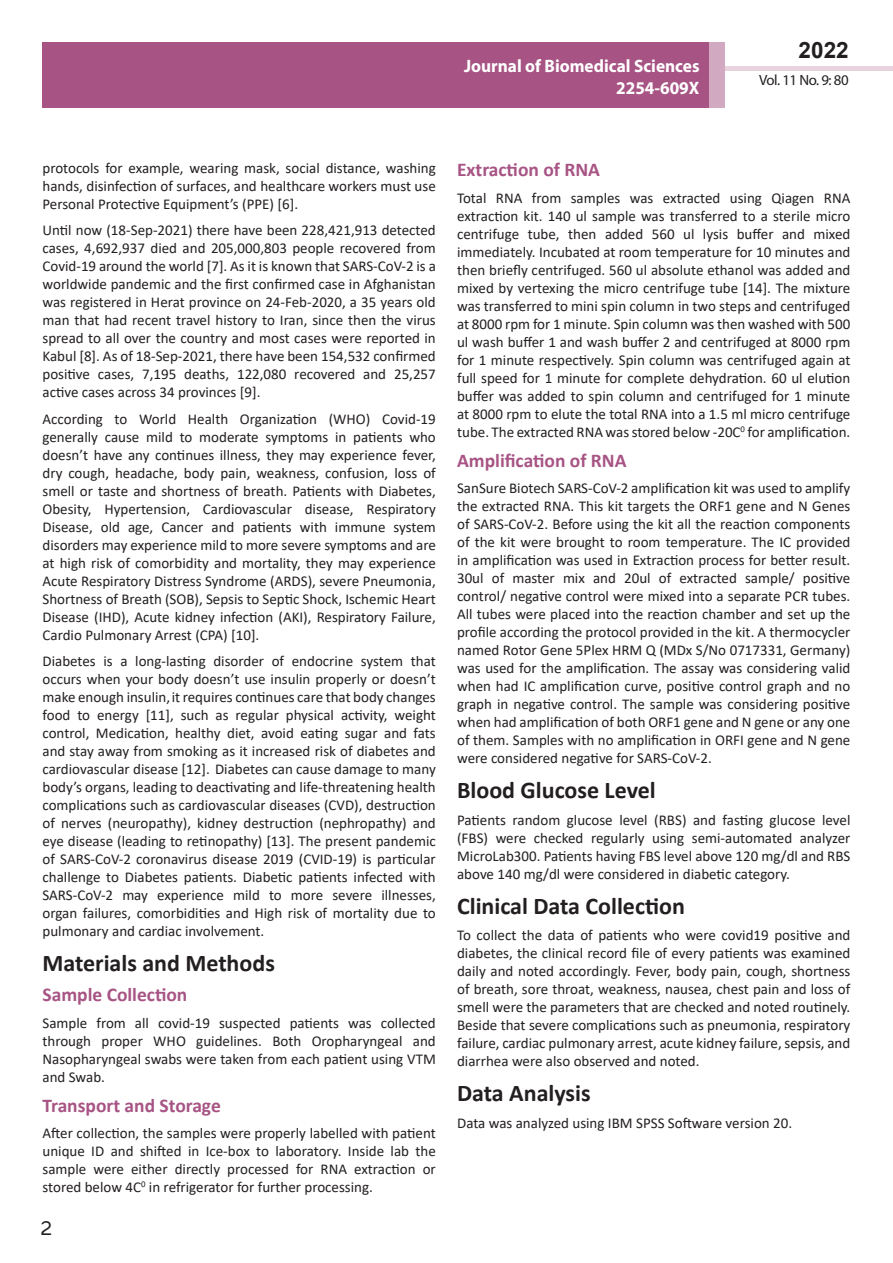
<style>
.page{position:relative;width:893px;height:1263px;background:#fff}
.page>*{position:absolute;margin:0;border:0;box-sizing:border-box;transform-origin:0 0}
.t1{font:25.5px "Tunga";color:#231f20}
.side-heading{font:700 24px "Calibri";color:#231f20}
.t2{font:700 22.5px "Arial";color:#231f20}
.sub-side{font:700 19.5px "Calibri";color:#a75484}
.t3{font:700 18px/21.6px "Myriad Pro";color:#fff;text-align:right;scale:.96 1}
.body_text{font:15px/18px "Calibri";color:#231f20;text-align:justify}
.t4{font:14.85px "Myriad Pro";letter-spacing:-.03em;color:#231f20}
</style>
<div class="page">
<div style="left:722px;top:66px;width:171px;height:5px;background:#e7d2de"></div>
<div style="left:43px;top:42px;width:682px;height:66px;background:#a75484"></div>
<div style="left:710px;top:42px;width:15px;height:66px;background:#d1a9c1"></div>
<p class="t3" style="left:464px;top:55px;width:247px">Journal of Biomedical Sciences<br>2254-609X</p>
<h3 class="t2" style="left:799px;top:35px;width:52px">2022</h3>
<p class="t4" style="left:759px;top:71px;width:91px">Vol. 11 No. 9: 80</p>
<p class="body_text" style="left:43px;top:158px;width:395px">protocols for example, wearing mask, social distance, washing hands, disinfection of surfaces, and healthcare workers must use Personal Protective Equipment’s (PPE) [6].</p>
<p class="body_text" style="left:43px;top:221px;width:395px">Until now (18-Sep-2021) there have been 228,421,913 detected cases, 4,692,937 died and 205,000,803 people recovered from Covid-19 around the world [7]. As it is known that SARS-CoV-2 is a worldwide pandemic and the first confirmed case in Afghanistan was registered in Herat province on 24-Feb-2020, a 35 years old man that had recent travel history to Iran, since then the virus spread to all over the country and most cases were reported in Kabul [8]. As of 18-Sep-2021, there have been 154,532 confirmed positive cases, 7,195 deaths, 122,080 recovered and 25,257 active cases across 34 provinces [9].</p>
<p class="body_text" style="left:43px;top:409px;width:395px">According to World Health Organization (WHO) Covid-19 generally cause mild to moderate symptoms in patients who doesn’t have any continues illness, they may experience fever, dry cough, headache, body pain, weakness, confusion, loss of smell or taste and shortness of breath. Patients with Diabetes, Obesity, Hypertension, Cardiovascular disease, Respiratory Disease, old age, Cancer and patients with immune system disorders may experience mild to more severe symptoms and are at high risk of comorbidity and mortality, they may experience Acute Respiratory Distress Syndrome (ARDS), severe Pneumonia, Shortness of Breath (SOB), Sepsis to Septic Shock, Ischemic Heart Disease (IHD), Acute kidney infection (AKI), Respiratory Failure, Cardio Pulmonary Arrest (CPA) [10].</p>
<p class="body_text" style="left:43px;top:652px;width:395px">Diabetes is a long-lasting disorder of endocrine system that occurs when your body doesn’t use insulin properly or doesn’t make enough insulin,it requires continues care that body changes food to energy [11], such as regular physical activity, weight control, Medication, healthy diet, avoid eating sugar and fats and stay away from smoking as it increased risk of diabetes and cardiovascular disease [12]. Diabetes can cause damage to many body’s organs, leading to deactivating and life-threatening health complications such as cardiovascular diseases (CVD), destruction of nerves (neuropathy), kidney destruction (nephropathy) and eye disease (leading to retinopathy) [13]. The present pandemic of SARS-CoV-2 coronavirus disease 2019 (CVID-19) is particular challenge to Diabetes patients. Diabetic patients infected with SARS-CoV-2 may experience mild to more severe illnesses, organ failures, comorbidities and High risk of mortality due to pulmonary and cardiac involvement.</p>
<p class="side-heading" style="left:43px;top:946px;width:234px">Materials and Methods</p>
<p class="sub-side" style="left:43px;top:981px;width:146px">Sample Collection</p>
<p class="body_text" style="left:43px;top:1013px;width:395px">Sample from all covid-19 suspected patients was collected through proper WHO guidelines. Both Oropharyngeal and Nasopharyngeal swabs were taken from each patient using VTM and Swab.</p>
<p class="sub-side" style="left:43px;top:1091px;width:180px">Transport and Storage</p>
<p class="body_text" style="left:43px;top:1124px;width:395px">After collection, the samples were properly labelled with patient unique ID and shifted in Ice-box to laboratory. Inside lab the sample were either directly processed for RNA extraction or stored below 4C<sup>0</sup> in refrigerator for further processing.</p>
<h1 class="t1" style="left:41px;top:1211px;width:13px">2</h1>
<p class="sub-side" style="left:457px;top:156px;width:145px">Extraction of RNA</p>
<p class="body_text" style="left:457px;top:188px;width:395px">Total RNA from samples was extracted using Qiagen RNA extraction kit. 140 ul sample was transferred to a sterile micro centrifuge tube, then added 560 ul lysis buffer and mixed immediately. Incubated at room temperature for 10 minutes and then briefly centrifuged. 560 ul absolute ethanol was added and mixed by vertexing the micro centrifuge tube [14]. The mixture was transferred to mini spin column in two steps and centrifuged at 8000 rpm for 1 minute. Spin column was then washed with 500 ul wash buffer 1 and wash buffer 2 and centrifuged at 8000 rpm for 1 minute respectively. Spin column was centrifuged again at full speed for 1 minute for complete dehydration. 60 ul elution buffer was added to spin column and centrifuged for 1 minute at 8000 rpm to elute the total RNA into a 1.5 ml micro centrifuge tube. The extracted RNA was stored below -20C<sup>0</sup> for amplification.</p>
<p class="sub-side" style="left:457px;top:446px;width:171px">Amplification of RNA</p>
<p class="body_text" style="left:457px;top:479px;width:395px">SanSure Biotech SARS-CoV-2 amplification kit was used to amplify the extracted RNA. This kit targets the ORF1 gene and N Genes of SARS-CoV-2. Before using the kit all the reaction components of the kit were brought to room temperature. The IC provided in amplification was used in Extraction process for better result.<br>30ul of master mix and 20ul of extracted sample/ positive control/ negative control were mixed into a separate PCR tubes.<br>All tubes were placed into the reaction chamber and set up the profile according the protocol provided in the kit. A thermocycler named Rotor Gene 5Plex HRM Q (MDx S/No 0717331, Germany) was used for the amplification. The assay was considering valid when had IC amplification curve, positive control graph and no graph in negative control. The sample was considering positive when had amplification of both ORF1 gene and N gene or any one of them. Samples with no amplification in ORFI gene and N gene were considered negative for SARS-CoV-2.</p>
<p class="side-heading" style="left:457px;top:773px;width:200px">Blood Glucose Level</p>
<p class="body_text" style="left:457px;top:810px;width:395px">Patients random glucose level (RBS) and fasting glucose level (FBS) were checked regularly using semi-automated analyzer MicroLab300. Patients having FBS level above 120 mg/dl and RBS above 140 mg/dl were considered in diabetic category.</p>
<p class="side-heading" style="left:457px;top:889px;width:229px">Clinical Data Collection</p>
<p class="body_text" style="left:457px;top:926px;width:395px">To collect the data of patients who were covid19 positive and diabetes, the clinical record file of every patients was examined daily and noted accordingly. Fever, body pain, cough, shortness of breath, sore throat, weakness, nausea, chest pain and loss of smell were the parameters that are checked and noted routinely.<br>Beside that severe complications such as pneumonia, respiratory failure, cardiac pulmonary arrest, acute kidney failure, sepsis, and diarrhea were also observed and noted.</p>
<p class="side-heading" style="left:457px;top:1076px;width:135px">Data Analysis</p>
<p class="body_text" style="left:457px;top:1113px;width:337px">Data was analyzed using IBM SPSS Software version 20.</p>
</div>
